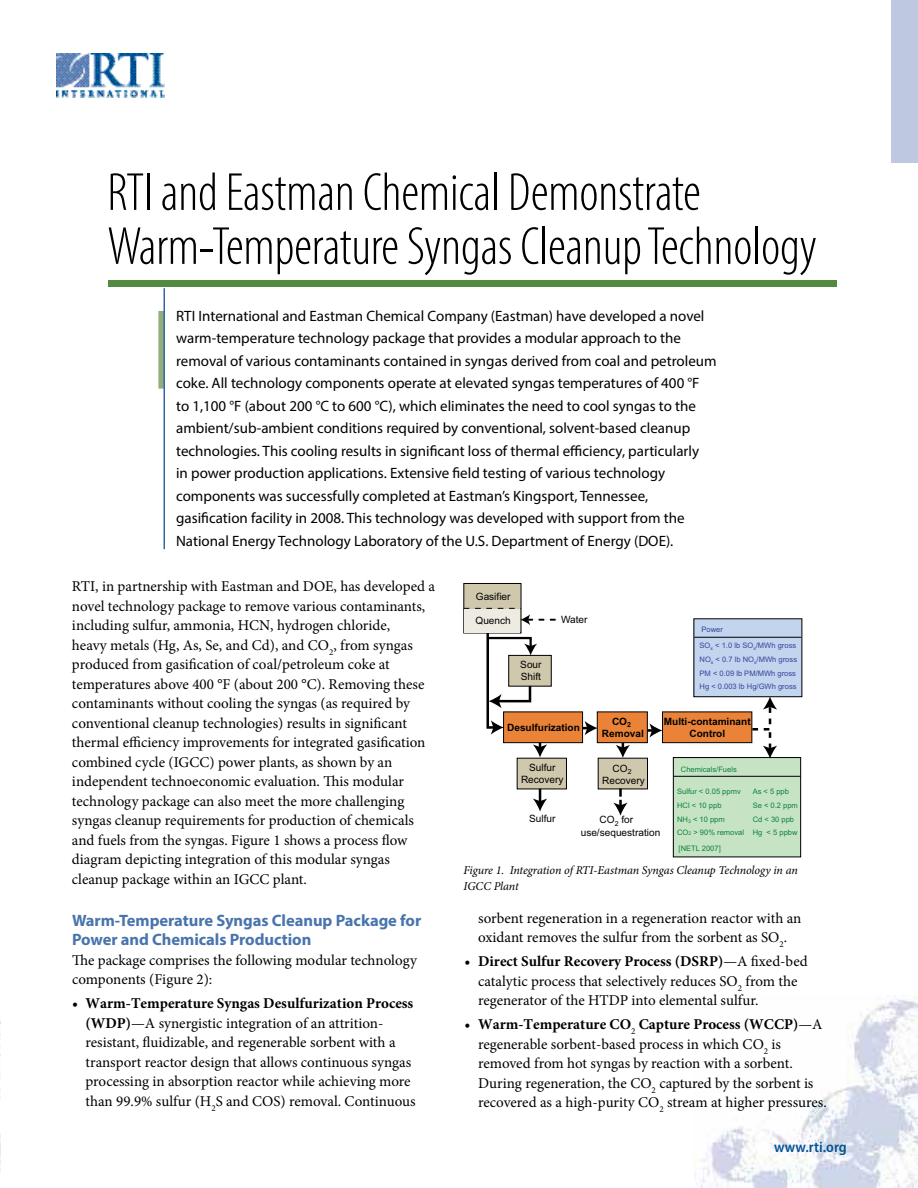
<style>
.page{position:relative;width:918px;height:1188px;background:#fff}
.page>*{position:absolute;margin:0;border:0;box-sizing:border-box;transform-origin:0 0}
.t1{font:300 condensed 54px/54px "Myriad Pro";letter-spacing:-.005em;color:#000}
.t2{font:700 16.5px/19.5px "Myriad Pro";letter-spacing:-.005em;color:#4974ad}
.t3{font:15px/19.5px "Minion Pro";color:#000}
.t4{font:15px/22.5px "Myriad Pro";color:#000}
.t5{font:600 semi-condensed 15px "Myriad Pro";letter-spacing:.01em;color:#005295}
.t6{font:italic 12px/16.5px "Minion Pro";letter-spacing:-.01em;color:#000}
.t7{font:10.05px/12.1px "Arial";color:#010101;text-align:center}
.t8{font:700 10.05px/12.1px "Arial";color:#010101;text-align:center}
.t9{font:10.05px "Arial";color:#000}
.t10{font:7.5px/13.6px "Arial";color:#0f8140}
.t11{font:7.5px/13.6px "Arial";color:#36469d}
.s1{font-weight:700}
.s2{font-size:5.1px}
</style>
<div class="page">
<img style="left:694px;top:996px;width:224px;height:192px">
<img style="left:0;top:1021px;width:1px;height:151px">
<img style="left:57px;top:54px;width:108px;height:43px">
<div style="left:891px;top:0;width:27px;height:162px;background:#bec9e1"></div>
<div style="left:158px;top:311px;width:6px;height:78px;background:#90ad7c"></div>
<hr style="left:164px;top:288px;width:1px;height:261px;background:#2f68a4">
<div style="left:108px;top:280px;width:729px;height:7px;background:#508b3f"></div>
<div style="left:517px;top:758px;width:50px;height:31px;background:#d0c8ad"></div>
<div style="left:463px;top:583px;width:58px;height:50px;background:#d0c8ad;border:1px solid #000"></div>
<div style="left:465px;top:609px;width:55px;height:23px;background:#edebe2"></div>
<div style="left:598px;top:758px;width:50px;height:31px;background:#d0c8ad"></div>
<div style="left:662px;top:712px;width:90px;height:31px;background:#ea8337;border:1px solid #000"></div>
<div style="left:503px;top:712px;width:80px;height:31px;background:#ea8337;border:1px solid #000"></div>
<div style="left:597px;top:712px;width:51px;height:31px;background:#ea8337;border:1px solid #000"></div>
<div style="left:508px;top:655px;width:44px;height:31px;background:#d0c8ad;border:1px solid #000"></div>
<div style="left:673px;top:758px;width:128px;height:99px;background:#c6e4c3"></div>
<div style="left:673px;top:757px;width:128px;height:100px;border:1px solid #000"></div>
<svg style="left:464px;top:608px;width:93px;height:17px"></svg>
<svg style="left:485px;top:632px;width:52px;height:103px"></svg>
<svg style="left:583px;top:721px;width:15px;height:14px"></svg>
<svg style="left:648px;top:723px;width:14px;height:15px"></svg>
<svg style="left:533px;top:743px;width:14px;height:14px"></svg>
<svg style="left:616px;top:743px;width:14px;height:15px"></svg>
<svg style="left:533px;top:789px;width:14px;height:22px"></svg>
<svg style="left:613px;top:790px;width:15px;height:26px"></svg>
<hr style="left:673px;top:776px;width:128px;height:1px;background:#000">
<div style="left:694px;top:619px;width:108px;height:78px;background:#c2d4ee"></div>
<hr style="left:694px;top:637px;width:108px;height:1px;background:#000">
<svg style="left:750px;top:697px;width:27px;height:62px"></svg>
<h1 class="t1" style="left:107px;top:165px;width:711px">RTI and Eastman Chemical Demonstrate<br>Warm-Temperature Syngas Cleanup Technology</h1>
<p class="t4" style="left:176px;top:304px;width:542px">RTI International and Eastman Chemical Company (Eastman) have developed a novel warm-temperature technology package that provides a modular approach to the removal of various contaminants contained in syngas derived from coal and petroleum coke. All technology components operate at elevated syngas temperatures of 400 °F<br>to 1,100 °F (about 200 °C to 600 °C), which eliminates the need to cool syngas to the ambient/sub-ambient conditions required by conventional, solvent-based cleanup technologies. This cooling results in significant loss of thermal efficiency, particularly<br>in power production applications. Extensive field testing of various technology components was successfully completed at Eastman’s Kingsport, Tennessee, gasification facility in 2008. This technology was developed with support from the National Energy Technology Laboratory of the U.S. Department of Energy (DOE).</p>
<p class="t3" style="left:72px;top:577px;width:365px">RTI, in partnership with Eastman and DOE, has developed a novel technology package to remove various contaminants, including sulfur, ammonia, HCN, hydrogen chloride,<br>heavy metals (Hg, As, Se, and Cd), and CO<sub>2</sub>, from syngas produced from gasification of coal/petroleum coke at temperatures above 400 °F (about 200 °C). Removing these contaminants without cooling the syngas (as required by conventional cleanup technologies) results in significant thermal efficiency improvements for integrated gasification combined cycle (IGCC) power plants, as shown by an independent technoeconomic evaluation. This modular technology package can also meet the more challenging syngas cleanup requirements for production of chemicals and fuels from the syngas. Figure 1 shows a process flow diagram depicting integration of this modular syngas cleanup package within an IGCC plant.</p>
<p class="t2" style="left:72px;top:910px;width:351px">Warm-Temperature Syngas Cleanup Package for<br>Power and Chemicals Production</p>
<p class="t3" style="left:72px;top:950px;width:347px">The package comprises the following modular technology components (Figure 2):</p>
<p class="t3" style="left:86px;top:994px;width:332px;text-indent:-14px"><span class="s1">• Warm-Temperature Syngas Desulfurization Process (WDP)</span>—A synergistic integration of an attrition&shy;resistant, fluidizable, and regenerable sorbent with a transport reactor design that allows continuous syngas processing in absorption reactor while achieving more than 99.9% sulfur (H<sub>2</sub>S and COS) removal. Continuous</p>
<p class="t7" style="left:476px;top:591px;width:36px">Gasifier</p>
<p class="t7" style="left:476px;top:615px;width:37px">Quench</p>
<p class="t7" style="left:561px;top:615px;width:28px">Water</p>
<p class="t7" style="left:520px;top:660px;width:23px;text-align:left">Sour<br>Shift</p>
<p class="t8" style="left:507px;top:722px;width:74px">Desulfurization</p>
<p class="t8" style="left:602px;top:716px;width:44px">CO<sub>2<br></sub>Removal</p>
<p class="t7" style="left:602px;top:763px;width:44px">CO<sub>2<br></sub>Recovery</p>
<p class="t7" style="left:521px;top:762px;width:44px">Sulfur<br>Recovery</p>
<p class="t11" style="left:701px;top:623px;width:23px">Power</p>
<p class="t11" style="left:700px;top:639px;width:99px">SO<sub>x</sub> &lt; 1.0 lb SO<sub>x</sub>/MWh gross<br>NO<sub>x</sub> &lt; 0.7 lb NO<sub>x</sub>/MWh gross<br>PM &lt; 0.09 lb PM/MWh gross<br>Hg &lt; 0.003 lb Hg/GWh gross</p>
<p class="t8" style="left:664px;top:716px;width:88px">Multi-contaminant<br>Control</p>
<p class="t10" style="left:681px;top:763px;width:57px">Chemicals/Fuels</p>
<p class="t7" style="left:529px;top:814px;width:28px">Sulfur</p>
<p class="t7" style="left:600px;top:815px;width:35px">CO<sub>2</sub> for</p>
<p class="t9" style="left:581px;top:828px;width:81px">use/sequestration</p>
<p class="t10" style="left:677px;top:786px;width:68px">Sulfur &lt; 0.05 ppmv<br>HCl &lt; 10 ppb<br>NH<sub>3</sub> &lt; 10 ppm<br>CO<span class="s2">2</span> &gt; 90% removal</p>
<p class="t10" style="left:753px;top:786px;width:47px">As &lt; 5 ppb<br>Se &lt; 0.2 ppm<br>Cd &lt; 30 ppb<br>Hg &lt; 5 ppbw</p>
<p class="t10" style="left:679px;top:842px;width:44px">[NETL 2007]</p>
<p class="t6" style="left:464px;top:862px;width:336px">Figure 1. Integration of RTI-Eastman Syngas Cleanup Technology in an<br>IGCC Plant</p>
<p class="t3" style="left:478px;top:908px;width:325px">sorbent regeneration in a regeneration reactor with an oxidant removes the sulfur from the sorbent as SO<sub>2</sub>.</p>
<p class="t3" style="left:478px;top:952px;width:331px;text-indent:-14px"><span class="s1">• Direct Sulfur Recovery Process (DSRP)</span>—A fixed-bed catalytic process that selectively reduces SO<sub>2</sub> from the regenerator of the HTDP into elemental sulfur.</p>
<p class="t3" style="left:478px;top:1015px;width:350px;text-indent:-13px"><span class="s1">• Warm-Temperature CO</span><sub>2</sub> <span class="s1">Capture Process (WCCP)</span>—A regenerable sorbent-based process in which CO<sub>2</sub> is removed from hot syngas by reaction with a sorbent.<br>During regeneration, the CO<sub>2</sub> captured by the sorbent is recovered as a high-purity CO<sub>2</sub> stream at higher pressures.</p>
<p class="t5" style="left:774px;top:1138px;width:74px">www.rti.org</p>
</div>
